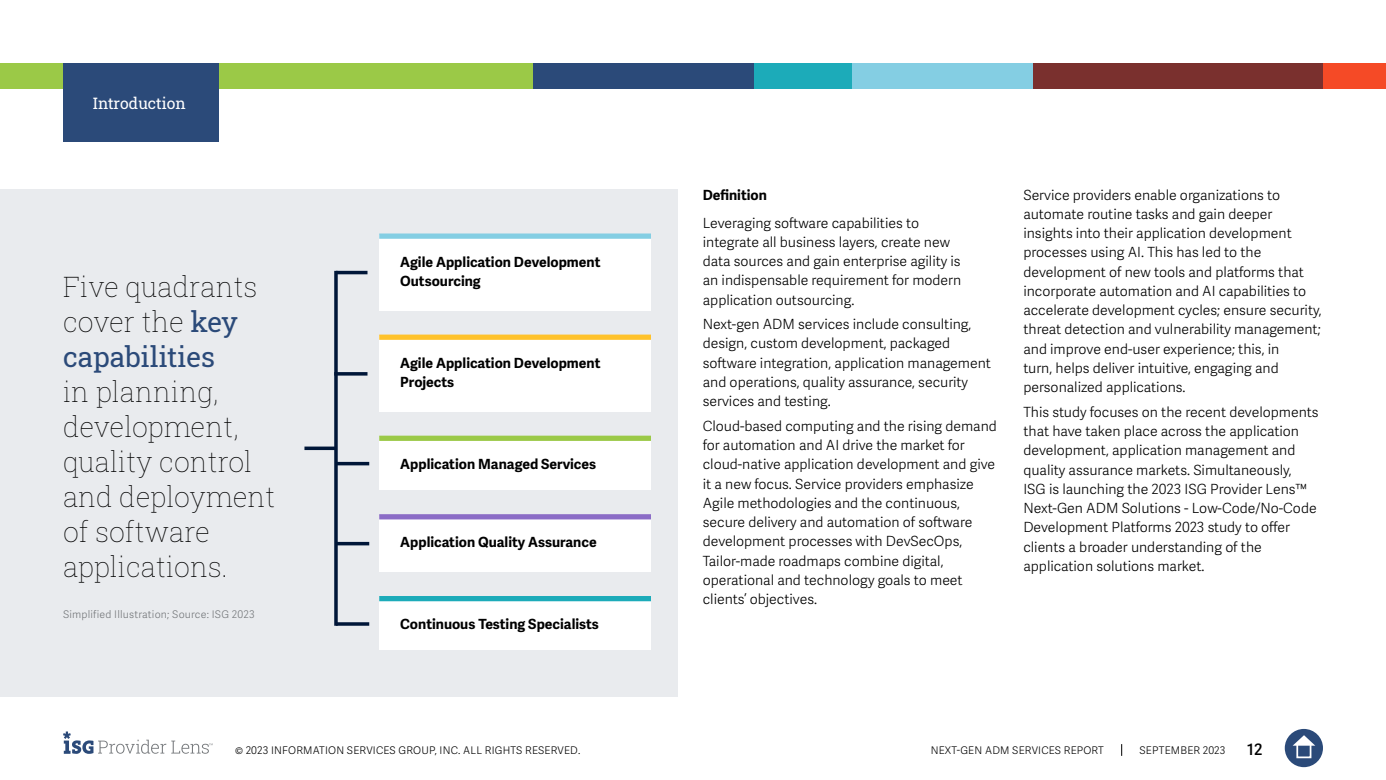
<style>
.page{position:relative;width:1386px;height:780px;background:#fff}
.page>*{position:absolute;margin:0;border:0;box-sizing:border-box;transform-origin:0 0}
.t1{font:28px/35px "Roboto Slab ISG P Thin";color:#000}
.t2{font:28px "Roboto Slab ISG P Regular";color:#2b4a79}
.t3{font:15.75px "Roboto Slab ISG P Regular";color:#fff}
.t4{font:600 15.75px "Adelle Sans";color:#000}
.t5{font:300 14px/19.2px "Adelle Sans";color:#000}
.t6{font:700 14px/19.2px "Adelle Sans";color:#000101}
.t7{font:700 14px "Adelle Sans";color:#000}
.t8{font:300 10.5px "Adelle Sans";letter-spacing:.02em;color:#000}
.t9{font:300 10.5px "Adelle Sans";letter-spacing:.02em;color:#75787b}
.s1{font-family:"Roboto Slab ISG P Regular";color:#2b4a79}
</style>
<div class="page">
<svg style="left:1121px;top:744px;width:1px;height:12px"></svg>
<div style="left:1285px;top:729px;width:38px;height:38px;background:#2b4a79;border-radius:50%"></div>
<svg style="left:1293px;top:735px;width:22px;height:10px"></svg>
<div style="left:1296px;top:743px;width:15px;height:15px;border:2px solid #fff"></div>
<svg style="left:63px;top:731px;width:150px;height:23px"></svg>
<div style="left:0;top:63px;width:533px;height:26px;background:#9bc947"></div>
<div style="left:533px;top:63px;width:223px;height:26px;background:#2b4a79"></div>
<div style="left:850px;top:63px;width:184px;height:26px;background:#84cee3"></div>
<div style="left:1323px;top:63px;width:63px;height:26px;background:#f54a26"></div>
<div style="left:1033px;top:63px;width:290px;height:26px;background:#7a302e"></div>
<div style="left:754px;top:63px;width:98px;height:26px;background:#1cabb9"></div>
<div style="left:63px;top:63px;width:155px;height:79px;background:#2b4a79"></div>
<div style="left:0;top:189px;width:677px;height:507px;background:#e9ebee"></div>
<div style="left:379px;top:597px;width:272px;height:53px;background:#fff"></div>
<div style="left:379px;top:596px;width:272px;height:5px;background:#1cabb9"></div>
<div style="left:379px;top:516px;width:272px;height:55px;background:#fff"></div>
<div style="left:379px;top:514px;width:272px;height:5px;background:#8b6cc6"></div>
<div style="left:379px;top:437px;width:272px;height:53px;background:#fff"></div>
<div style="left:379px;top:435px;width:272px;height:6px;background:#9bc947"></div>
<div style="left:379px;top:336px;width:272px;height:75px;background:#fff"></div>
<div style="left:379px;top:334px;width:272px;height:6px;background:#ffc22b"></div>
<div style="left:379px;top:235px;width:272px;height:75px;background:#fff"></div>
<div style="left:379px;top:233px;width:272px;height:6px;background:#84cee3"></div>
<hr style="left:336px;top:271px;width:32px;height:3px;background:#001638">
<svg style="left:304px;top:446px;width:30px;height:4px"></svg>
<svg style="left:334px;top:271px;width:4px;height:354px"></svg>
<hr style="left:334px;top:372px;width:34px;height:3px;background:#001638">
<hr style="left:336px;top:462px;width:33px;height:3px;background:#001638">
<hr style="left:336px;top:542px;width:33px;height:3px;background:#001638">
<hr style="left:336px;top:622px;width:33px;height:3px;background:#001638">
<p class="t3" style="left:93px;top:92px;width:94px">Introduction</p>
<h1 class="t1" style="left:63px;top:269px;width:196px">Five quadrants cover the <span class="s1">key</span></h1>
<h1 class="t2" style="left:63px;top:338px;width:154px">capabilities</h1>
<h1 class="t1" style="left:63px;top:374px;width:214px">in planning, development, quality control and deployment of software applications.</h1>
<p class="t9" style="left:63px;top:608px;width:193px">Simplified Illustration; Source: ISG 2023</p>
<p class="t6" style="left:400px;top:252px;width:202px">Agile Application Development<br>Outsourcing</p>
<p class="t6" style="left:400px;top:353px;width:202px">Agile Application Development<br>Projects</p>
<p class="t6" style="left:400px;top:454px;width:197px">Application Managed Services</p>
<p class="t6" style="left:400px;top:533px;width:198px">Application Quality Assurance</p>
<p class="t6" style="left:400px;top:615px;width:200px">Continuous Testing Specialists</p>
<p class="t7" style="left:703px;top:186px;width:66px">Definition</p>
<p class="t5" style="left:703px;top:213px;width:260px">Leveraging software capabilities to integrate all business layers, create new data sources and gain enterprise agility is an indispensable requirement for modern application outsourcing.</p>
<p class="t5" style="left:703px;top:315px;width:290px">Next-gen ADM services include consulting, design, custom development, packaged software integration, application management and operations, quality assurance, security services and testing.</p>
<p class="t5" style="left:703px;top:416px;width:296px">Cloud-based computing and the rising demand for automation and AI drive the market for cloud-native application development and give it a new focus. Service providers emphasize Agile methodologies and the continuous, secure delivery and automation of software development processes with DevSecOps, Tailor-made roadmaps combine digital, operational and technology goals to meet clients’ objectives.</p>
<p class="t5" style="left:1023px;top:185px;width:300px">Service providers enable organizations to automate routine tasks and gain deeper insights into their application development processes using AI. This has led to the development of new tools and platforms that incorporate automation and AI capabilities to accelerate development cycles; ensure security, threat detection and vulnerability management; and improve end-user experience; this, in<br>turn, helps deliver intuitive, engaging and personalized applications.</p>
<p class="t5" style="left:1023px;top:402px;width:297px">This study focuses on the recent developments that have taken place across the application development, application management and quality assurance markets. Simultaneously,<br>ISG is launching the 2023 ISG Provider Lens™ Next-Gen ADM Solutions - Low-Code/No-Code Development Platforms 2023 study to offer clients a broader understanding of the application solutions market.</p>
<p class="t8" style="left:235px;top:744px;width:347px">© 2023 INFORMATION SERVICES GROUP, INC. ALL RIGHTS RESERVED.</p>
<p class="t8" style="left:931px;top:744px;width:175px">NEXT-GEN ADM SERVICES REPORT</p>
<p class="t8" style="left:1140px;top:744px;width:87px">SEPTEMBER 2023</p>
<p class="t4" style="left:1247px;top:740px;width:17px">12</p>
</div>
